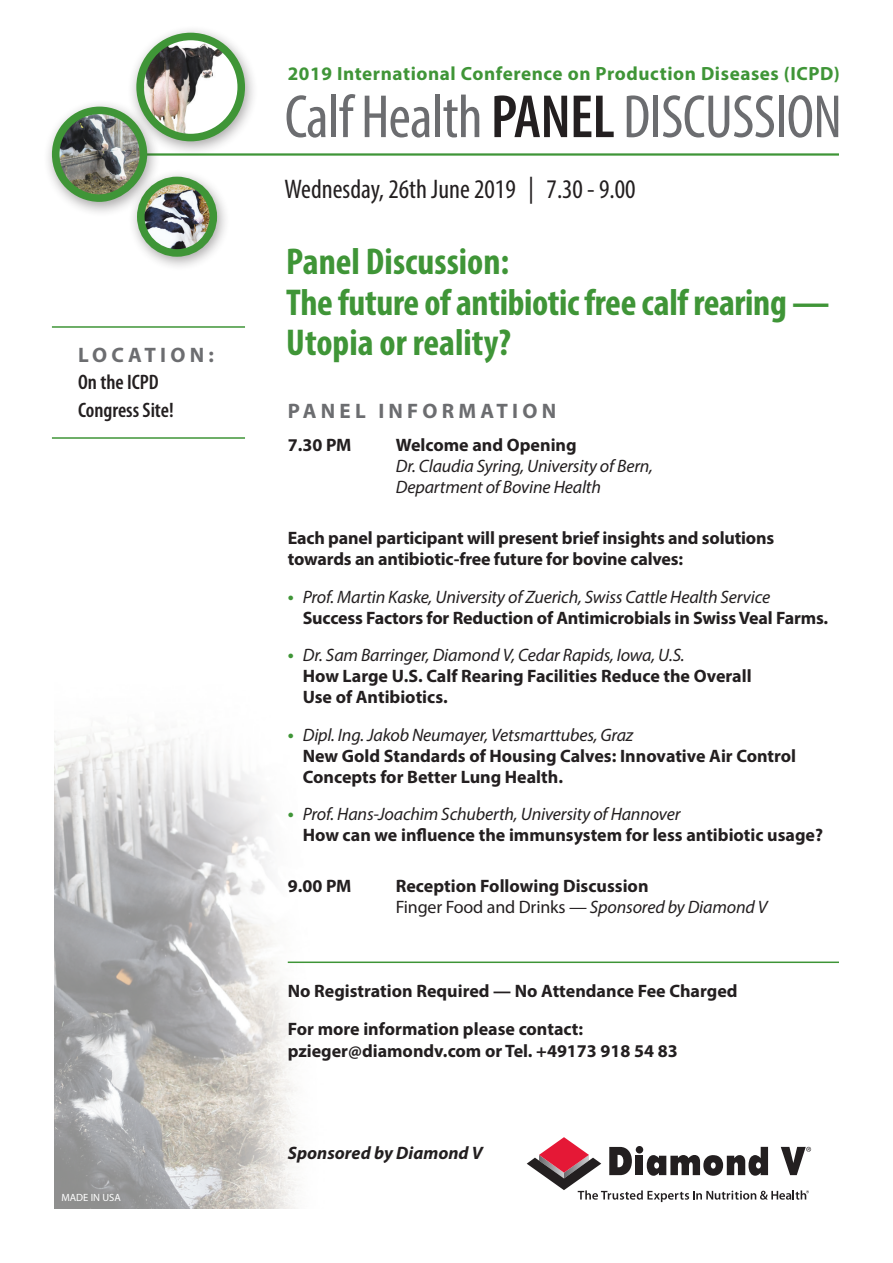
<style>
.page{position:relative;width:893px;height:1263px;background:#fff}
.page>*{position:absolute;margin:0;border:0;box-sizing:border-box;transform-origin:0 0}
.t1{font:condensed 61.5px "Myriad Pro";letter-spacing:-.01em;color:#6c6d70}
.t2{font:700 condensed 37.5px/40.5px "Myriad Pro";letter-spacing:-.01em;color:#3f9537}
.t3{font:condensed 27px "Myriad Pro";color:#231f20}
.t4{font:700 21px "Myriad Pro";letter-spacing:.2em;color:#6c6d70}
.t5{font:600 condensed 21px/28.5px "Myriad Pro";color:#231f20}
.t6{font:700 19.2px "Myriad Pro";letter-spacing:.03em;color:#3f9537}
.t7{font:700 18px/21px "Myriad Pro";color:#231f20}
.t8{font:italic 18px/21px "Myriad Pro";letter-spacing:-.01em;color:#231f20}
.t9{font:italic 700 18px "Myriad Pro";color:#231f20}
.t10{font:10.5px "Myriad Pro";color:#fff}
.s1{font-weight:600;color:#231f20}
.s2{font-weight:600;font-style:normal;font-size:19.5px;color:#3f9537}
.s3{font-weight:700;font-style:normal}
.s4{font-weight:600;font-size:19.5px;color:#3f9537}
.s5{font-weight:400;font-style:italic}
.s6{font-weight:400}
</style>
<div class="page">
<img style="left:54px;top:728px;width:758px;height:481px">
<svg style="left:527px;top:1137px;width:284px;height:65px"></svg>
<hr style="left:143px;top:153px;width:696px;height:3px;background:#3f9537">
<div style="left:128px;top:169px;width:103px;height:103px;background:#231f20;opacity:.4"></div>
<img style="left:142px;top:180px;width:70px;height:73px">
<div style="left:137px;top:177px;width:80px;height:80px;border:8px solid #3f9537;border-radius:50%"></div>
<div style="left:127px;top:25px;width:132px;height:132px;background:#231f20;opacity:.4"></div>
<svg style="left:140px;top:36px;width:101px;height:102px"></svg>
<img style="left:140px;top:37px;width:86px;height:101px">
<div style="left:136px;top:33px;width:109px;height:108px;border:8px solid #3f9537;border-radius:50%"></div>
<div style="left:43px;top:99px;width:118px;height:118px;background:#231f20;opacity:.4"></div>
<img style="left:56px;top:110px;width:84px;height:88px">
<div style="left:52px;top:107px;width:95px;height:95px;border:8px solid #3f9537;border-radius:50%"></div>
<hr style="left:288px;top:961px;width:551px;height:2px;background:#3f9537">
<hr style="left:52px;top:437px;width:193px;height:2px;background:#3f9537">
<hr style="left:52px;top:326px;width:193px;height:2px;background:#3f9537">
<p class="t4" style="left:78px;top:341px;width:137px">LOCATION:</p>
<p class="t5" style="left:78px;top:367px;width:97px">On the ICPD<br>Congress Site!</p>
<p class="t10" style="left:62px;top:1191px;width:61px">MADE IN USA</p>
<p class="t6" style="left:288px;top:61px;width:553px">2019 International Conference on Production Diseases (ICPD)</p>
<h1 class="t1" style="left:285px;top:80px;width:559px">Calf Health <span class="s1">PANEL</span> DISCUSSION</h1>
<h3 class="t3" style="left:285px;top:173px;width:352px">Wednesday, 26th June 2019 | 7.30 - 9.00</h3>
<h2 class="t2" style="left:286px;top:241px;width:545px">Panel Discussion:<br>The future of antibiotic free calf rearing —<br>Utopia or reality?</h2>
<p class="t4" style="left:288px;top:397px;width:270px">PANEL INFORMATION</p>
<p class="t7" style="left:288px;top:434px;width:65px">7.30 PM</p>
<p class="t7" style="left:396px;top:434px;width:182px">Welcome and Opening</p>
<p class="t8" style="left:396px;top:455px;width:259px">Dr. Claudia Syring, University of Bern,<br>Department of Bovine Health</p>
<p class="t7" style="left:288px;top:527px;width:488px">Each panel participant will present brief insights and solutions towards an antibiotic-free future for bovine calves:</p>
<p class="t8" style="left:303px;top:586px;width:527px;text-indent:-15px"><span class="s2">•</span> Prof. Martin Kaske, University of Zuerich, Swiss Cattle Health Service<br><span class="s3">Success Factors for Reduction of Antimicrobials in Swiss Veal Farms.</span></p>
<p class="t7" style="left:303px;top:644px;width:450px;text-indent:-15px"><span class="s4">•</span> <span class="s5">Dr. Sam Barringer, Diamond V, Cedar Rapids, Iowa, U.S.<br></span>How Large U.S. Calf Rearing Facilities Reduce the Overall<br>Use of Antibiotics.</p>
<p class="t7" style="left:303px;top:724px;width:495px;text-indent:-15px"><span class="s4">•</span> <span class="s5">Dipl. Ing. Jakob Neumayer, Vetsmarttubes, Graz<br></span>New Gold Standards of Housing Calves: Innovative Air Control<br>Concepts for Better Lung Health.</p>
<p class="t7" style="left:303px;top:803px;width:522px;text-indent:-15px"><span class="s4">•</span> <span class="s5">Prof. Hans-Joachim Schuberth, University of Hannover<br></span>How can we influence the immunsystem for less antibiotic usage?</p>
<p class="t7" style="left:288px;top:875px;width:65px">9.00 PM</p>
<p class="t7" style="left:396px;top:875px;width:373px">Reception Following Discussion<br><span class="s6">Finger Food and Drinks —</span> <span class="s5">Sponsored by Diamond V</span></p>
<p class="t7" style="left:288px;top:972px;width:451px;line-height:37.5px">No Registration Required — No Attendance Fee Charged<br>For more information please contact:</p>
<p class="t7" style="left:288px;top:1040px;width:391px">pzieger@diamondv.com or Tel. +49173 918 54 83</p>
<p class="t9" style="left:288px;top:1141px;width:197px">Sponsored by Diamond V</p>
</div>
